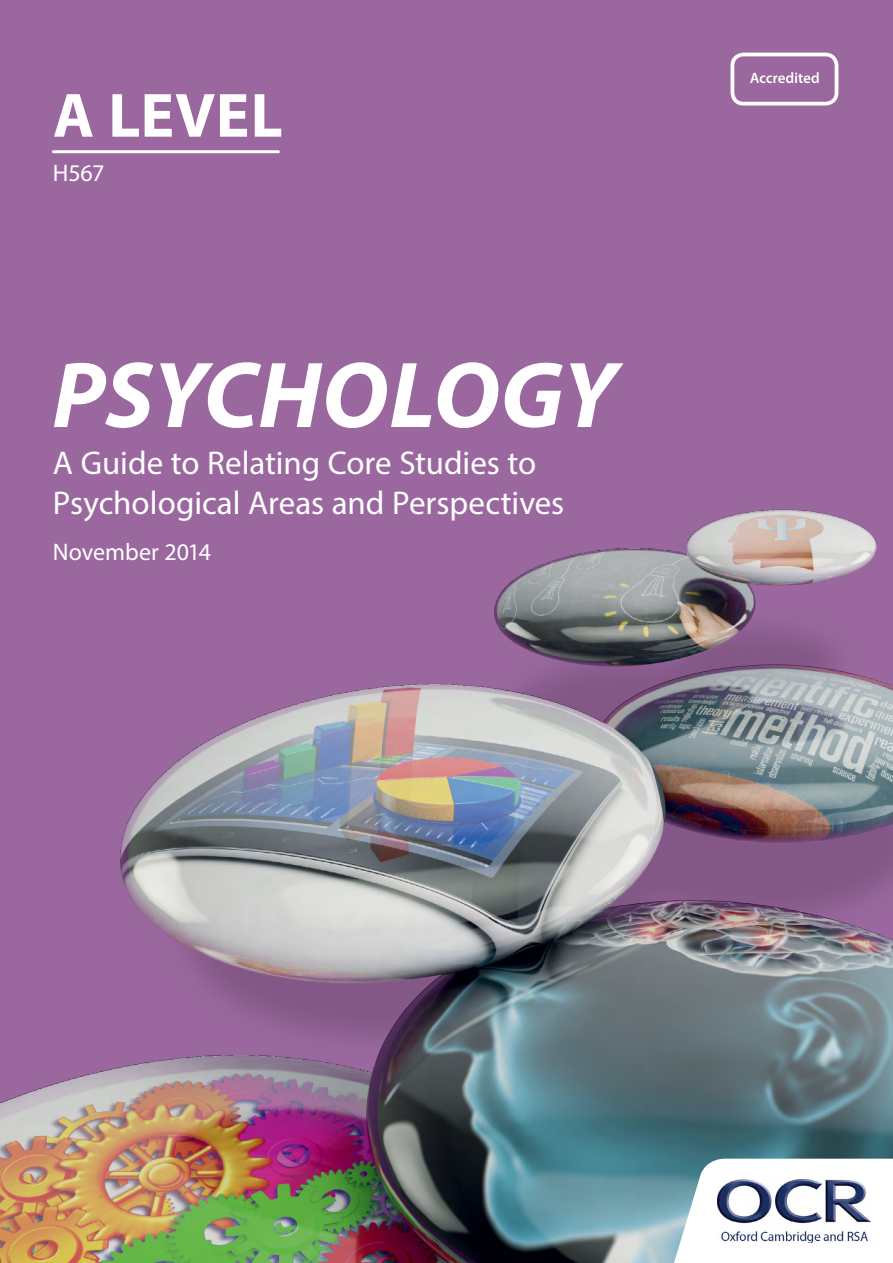
<style>
.page{position:relative;width:893px;height:1263px;background:#fff}
.page>*{position:absolute;margin:0;border:0;box-sizing:border-box;transform-origin:0 0}
.t1{font:italic 700 94.5px "Myriad Pro";color:#fff}
.t2{font:700 63px "Myriad Pro";letter-spacing:.015em;color:#fff}
.t3{font:33px/39.6px "Myriad Pro";letter-spacing:-.005em;color:#fff}
.t4{font:24px "Myriad Pro";letter-spacing:-.01em;color:#fff}
</style>
<div class="page">
<img style="left:0;top:0;width:893px;height:1263px">
<img style="left:724px;top:46px;width:120px;height:66px">
<hr style="left:53px;top:150px;width:225px;height:3px;background:#fff">
<svg style="left:670px;top:1159px;width:223px;height:104px"></svg>
<img style="left:717px;top:1180px;width:153px;height:62px">
<h2 class="t2" style="left:53px;top:74px;width:231px">A LEVEL</h2>
<p class="t4" style="left:53px;top:158px;width:53px">H567</p>
<h1 class="t1" style="left:52px;top:334px;width:567px">PSYCHOLOGY</h1>
<p class="t3" style="left:53px;top:443px;width:513px">A Guide to Relating Core Studies to<br>Psychological Areas and Perspectives</p>
<p class="t4" style="left:53px;top:537px;width:160px">November 2014</p>
</div>
